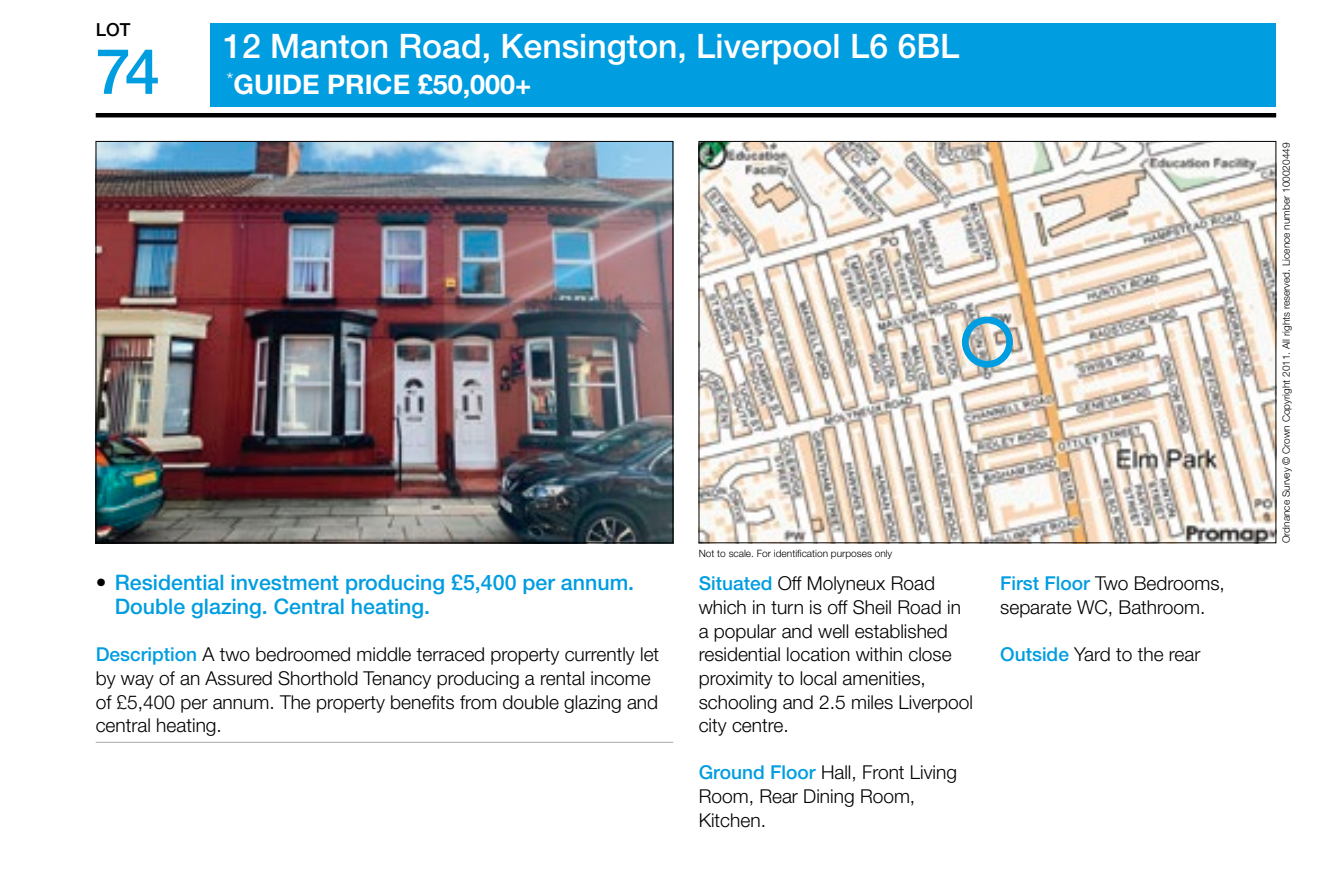
<style>
.page{position:relative;width:1340px;height:877px;background:#fff}
.page>*{position:absolute;margin:0;border:0;box-sizing:border-box;transform-origin:0 0}
.t1{font:500 63px "Helvetica Neue LT Std";color:#009de0}
.t2{font:500 33.75px "Helvetica Neue LT Std";color:#fff}
.t3{font:700 27px "Helvetica Neue LT Std";color:#fff}
.t4{font:500 21.38px/23.6px "Helvetica Neue LT Std";color:#009de0}
.t5{font:300 19.12px/23.6px "Helvetica Neue LT Std";color:#000}
.t6{font:500 18px "Helvetica Neue LT Std";color:#000}
.t7{font:300 10.12px "Helvetica Neue LT Std";color:#000}
.s1{color:#000}
.s2{font-weight:500;color:#009de0}
</style>
<div class="page">
<div style="left:210px;top:24px;width:1066px;height:83px;background:#009de0"></div>
<hr style="left:96px;top:113px;width:1180px;height:4px;background:#000">
<img style="left:98px;top:143px;width:573px;height:398px">
<img style="left:700px;top:143px;width:574px;height:398px">
<hr style="left:96px;top:741px;width:577px;height:1px;background:#b1b3b4">
<div style="left:961px;top:316px;width:51px;height:51px;border:7px solid #009de0;border-radius:50%"></div>
<p class="t6" style="left:96px;top:19px;width:36px">LOT</p>
<h1 class="t1" style="left:96px;top:34px;width:66px">74</h1>
<h2 class="t2" style="left:223px;top:26px;width:737px">12 Manton Road, Kensington, Liverpool L6 6BL</h2>
<h3 class="t3" style="left:226px;top:67px;width:306px"><sup>*</sup>GUIDE PRICE £50,000+</h3>
<p class="t4" style="left:115px;top:570px;width:521px;text-indent:-19px"><span class="s1">•</span> Residential investment producing £5,400 per annum.<br>Double glazing. Central heating.</p>
<p class="t5" style="left:96px;top:642px;width:565px"><span class="s2">Description</span> A two bedroomed middle terraced property currently let by way of an Assured Shorthold Tenancy producing a rental income of £5,400 per annum. The property benefits from double glazing and central heating.</p>
<p class="t7" style="left:698px;top:546px;width:195px">Not to scale. For identification purposes only</p>
<p class="t5" style="left:698px;top:571px;width:276px"><span class="s2">Situated</span> Off Molyneux Road which in turn is off Sheil Road in a popular and well established residential location within close proximity to local amenities, schooling and 2.5 miles Liverpool city centre.</p>
<p class="t5" style="left:698px;top:760px;width:260px"><span class="s2">Ground Floor</span> Hall, Front Living<br>Room, Rear Dining Room,<br>Kitchen.</p>
<p class="t5" style="left:1000px;top:571px;width:226px"><span class="s2">First Floor</span> Two Bedrooms, separate WC, Bathroom.</p>
<p class="t5" style="left:1000px;top:642px;width:202px"><span class="s2">Outside</span> Yard to the rear</p>
<p class="t7" style="left:1279px;top:543px;width:402px;rotate:-90deg">Ordnance Survey © Crown Copyright 2011. All rights reserved. Licence number 100020449</p>
</div>
